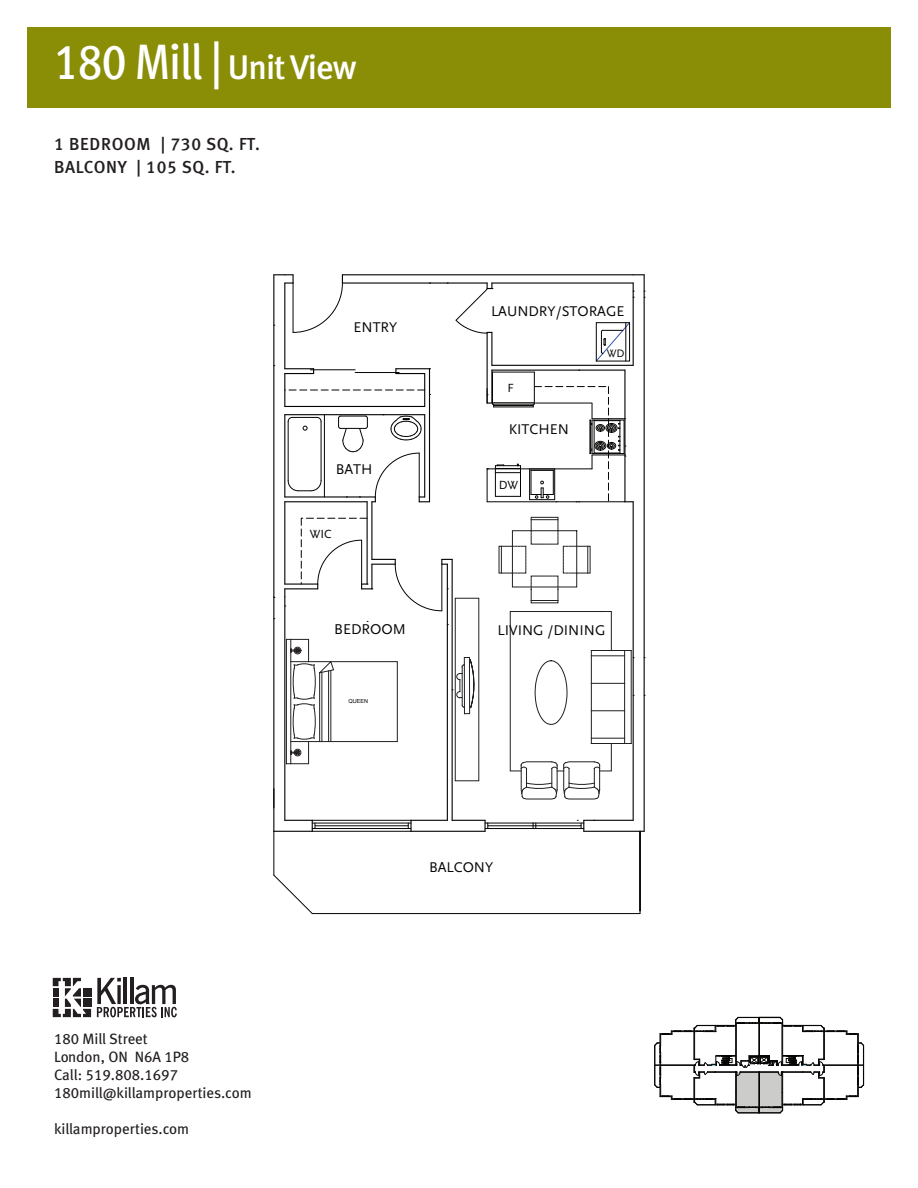
<style>
.page{position:relative;width:918px;height:1188px;background:#fff}
.page>*{position:absolute;margin:0;border:0;box-sizing:border-box;transform-origin:0 0}
.t1{font:49.8px "Meta Cond Medium LF";letter-spacing:-.02em;color:#fff}
.t2{font:17.4px/23.4px "Meta Medium LF";letter-spacing:.04em;color:#231f20}
.t3{font:15px/18px "Meta Book LF";color:#231f20}
.t4{font:14.85px "Scala Sans LF";color:#050604}
.t5{font:14.7px "Scala Sans LF";color:#050604}
.t6{font:12.3px "Scala Sans LF";color:#050604}
.t7{font:11.25px "Scala Sans LF";color:#050604}
.t8{font:5.55px "Arial";color:#050604}
.s1{font-family:"Meta Medium LF";font-size:34.2px}
</style>
<div class="page">
<div style="left:27px;top:27px;width:864px;height:81px;background:#8a8d06"></div>
<svg style="left:53px;top:978px;width:38px;height:39px"></svg>
<div style="left:83px;top:988px;width:8px;height:9px;background:#231f20"></div>
<svg style="left:97px;top:978px;width:80px;height:39px"></svg>
<hr style="left:644px;top:275px;width:1px;height:556px;background:#040503">
<hr style="left:284px;top:597px;width:1px;height:223px;background:#040503">
<hr style="left:273px;top:789px;width:1px;height:42px;background:#040503">
<hr style="left:633px;top:502px;width:1px;height:318px;background:#040503">
<hr style="left:633px;top:283px;width:1px;height:82px;background:#040503">
<hr style="left:274px;top:831px;width:38px;height:1px;background:#040503">
<hr style="left:584px;top:820px;width:49px;height:1px;background:#040503">
<hr style="left:584px;top:831px;width:60px;height:1px;background:#040503">
<hr style="left:411px;top:831px;width:74px;height:1px;background:#040503">
<hr style="left:452px;top:820px;width:33px;height:1px;background:#040503">
<hr style="left:411px;top:820px;width:36px;height:1px;background:#040503">
<hr style="left:273px;top:275px;width:1px;height:322px;background:#040503">
<hr style="left:284px;top:502px;width:1px;height:82px;background:#040503">
<hr style="left:284px;top:415px;width:1px;height:82px;background:#040503">
<hr style="left:284px;top:374px;width:1px;height:32px;background:#040503">
<hr style="left:284px;top:283px;width:1px;height:86px;background:#040503">
<hr style="left:273px;top:597px;width:1px;height:211px;background:#040503">
<hr style="left:342px;top:274px;width:291px;height:1px;background:#040503">
<hr style="left:492px;top:282px;width:141px;height:2px;background:#040503">
<hr style="left:342px;top:282px;width:145px;height:2px;background:#040503">
<hr style="left:447px;top:564px;width:1px;height:256px;background:#040503">
<hr style="left:452px;top:559px;width:1px;height:261px;background:#040503">
<hr style="left:367px;top:502px;width:1px;height:82px;background:#040503">
<hr style="left:285px;top:584px;width:33px;height:1px;background:#040503">
<hr style="left:285px;top:588px;width:33px;height:1px;background:#040503">
<hr style="left:285px;top:406px;width:140px;height:1px;background:#040503">
<hr style="left:285px;top:414px;width:140px;height:1px;background:#040503">
<hr style="left:285px;top:496px;width:90px;height:2px;background:#040503">
<hr style="left:285px;top:501px;width:82px;height:1px;background:#040503">
<hr style="left:371px;top:502px;width:1px;height:57px;background:#040503">
<svg style="left:285px;top:368px;width:29px;height:6px"></svg>
<hr style="left:429px;top:369px;width:1px;height:133px;background:#040503">
<hr style="left:624px;top:370px;width:2px;height:132px;background:#040503">
<hr style="left:492px;top:365px;width:141px;height:1px;background:#040503">
<hr style="left:492px;top:370px;width:133px;height:1px;background:#040503">
<hr style="left:491px;top:332px;width:1px;height:33px;background:#040503">
<hr style="left:491px;top:370px;width:1px;height:33px;background:#040503">
<svg style="left:395px;top:368px;width:36px;height:6px"></svg>
<hr style="left:487px;top:332px;width:1px;height:71px;background:#040503">
<hr style="left:424px;top:374px;width:1px;height:32px;background:#040503">
<hr style="left:533px;top:823px;width:51px;height:1px;background:#040503">
<hr style="left:536px;top:828px;width:45px;height:1px;background:#040503">
<hr style="left:488px;top:826px;width:93px;height:1px;background:#040503">
<svg style="left:533px;top:823px;width:4px;height:5px"></svg>
<svg style="left:484px;top:820px;width:5px;height:11px"></svg>
<hr style="left:488px;top:823px;width:45px;height:1px;background:#040503">
<hr style="left:485px;top:828px;width:51px;height:1px;background:#040503">
<svg style="left:577px;top:820px;width:7px;height:11px"></svg>
<svg style="left:274px;top:274px;width:69px;height:59px"></svg>
<hr style="left:293px;top:283px;width:1px;height:49px;background:#040503">
<hr style="left:355px;top:372px;width:44px;height:1px;background:#040503">
<hr style="left:310px;top:370px;width:45px;height:1px;background:#040503">
<svg style="left:456px;top:283px;width:37px;height:51px"></svg>
<hr style="left:321px;top:422px;width:1px;height:59px;background:#040503">
<hr style="left:288px;top:422px;width:1px;height:59px;background:#040503">
<hr style="left:324px;top:415px;width:1px;height:82px;background:#040503">
<svg style="left:288px;top:480px;width:33px;height:12px"></svg>
<svg style="left:288px;top:417px;width:33px;height:13px"></svg>
<svg style="left:338px;top:414px;width:91px;height:88px"></svg>
<svg style="left:285px;top:390px;width:146px;height:5px"></svg>
<svg style="left:301px;top:518px;width:151px;height:93px"></svg>
<hr style="left:312px;top:913px;width:328px;height:1px;background:#040503">
<hr style="left:274px;top:831px;width:1px;height:44px;background:#040503">
<svg style="left:273px;top:875px;width:40px;height:39px"></svg>
<hr style="left:640px;top:831px;width:1px;height:83px;background:#040503">
<hr style="left:312px;top:823px;width:99px;height:1px;background:#040503">
<hr style="left:312px;top:820px;width:99px;height:1px;background:#040503">
<hr style="left:312px;top:831px;width:99px;height:1px;background:#040503">
<hr style="left:315px;top:826px;width:93px;height:1px;background:#040503">
<hr style="left:312px;top:828px;width:99px;height:1px;background:#040503">
<svg style="left:285px;top:820px;width:31px;height:11px"></svg>
<svg style="left:408px;top:820px;width:4px;height:11px"></svg>
<hr style="left:487px;top:502px;width:138px;height:1px;background:#040503">
<hr style="left:487px;top:469px;width:1px;height:33px;background:#040503">
<hr style="left:487px;top:469px;width:105px;height:1px;background:#040503">
<hr style="left:493px;top:404px;width:41px;height:1px;background:#040503">
<hr style="left:493px;top:372px;width:41px;height:1px;background:#040503">
<hr style="left:493px;top:402px;width:41px;height:1px;background:#040503">
<hr style="left:494px;top:405px;width:39px;height:1px;background:#040503">
<hr style="left:494px;top:407px;width:39px;height:1px;background:#040503">
<hr style="left:534px;top:372px;width:1px;height:32px;background:#040503">
<hr style="left:492px;top:372px;width:1px;height:32px;background:#040503">
<svg style="left:487px;top:389px;width:7px;height:18px"></svg>
<hr style="left:529px;top:469px;width:1px;height:31px;background:#040503">
<svg style="left:495px;top:464px;width:26px;height:33px"></svg>
<svg style="left:530px;top:386px;width:103px;height:117px"></svg>
<div style="left:291px;top:661px;width:107px;height:81px;border:1px solid #231f20"></div>
<svg style="left:287px;top:639px;width:47px;height:125px"></svg>
<hr style="left:286px;top:639px;width:1px;height:125px;background:#231f20">
<div style="left:455px;top:598px;width:24px;height:183px;border:1px solid #231f20"></div>
<svg style="left:452px;top:659px;width:22px;height:50px"></svg>
<div style="left:464px;top:657px;width:6px;height:57px;border:1px solid #231f20"></div>
<hr style="left:591px;top:738px;width:34px;height:1px;background:#231f20">
<hr style="left:591px;top:743px;width:40px;height:1px;background:#231f20">
<hr style="left:591px;top:711px;width:34px;height:1px;background:#231f20">
<hr style="left:591px;top:683px;width:34px;height:1px;background:#231f20">
<hr style="left:591px;top:650px;width:40px;height:1px;background:#231f20">
<hr style="left:591px;top:656px;width:34px;height:1px;background:#231f20">
<hr style="left:624px;top:651px;width:1px;height:93px;background:#231f20">
<hr style="left:631px;top:651px;width:1px;height:93px;background:#231f20">
<svg style="left:510px;top:611px;width:102px;height:188px"></svg>
<svg style="left:533px;top:600px;width:23px;height:1px"></svg>
<svg style="left:533px;top:519px;width:23px;height:1px"></svg>
<div style="left:531px;top:517px;width:27px;height:14px;border:1px solid #231f20"></div>
<svg style="left:499px;top:531px;width:92px;height:58px"></svg>
<svg style="left:596px;top:322px;width:34px;height:40px"></svg>
<svg style="left:654px;top:1017px;width:210px;height:97px"></svg>
<h1 class="t1" style="left:54px;top:33px;width:304px">180 Mill | <span class="s1">Unit View</span></h1>
<p class="t2" style="left:54px;top:132px;width:207px">1 BEDROOM | 730 SQ. FT.<br>BALCONY | 105 SQ. FT.</p>
<p class="t5" style="left:354px;top:319px;width:45px">ENTRY</p>
<p class="t5" style="left:336px;top:461px;width:38px">BATH</p>
<p class="t6" style="left:310px;top:527px;width:23px">WIC</p>
<p class="t5" style="left:491px;top:303px;width:135px">LAUNDRY/STORAGE</p>
<p class="t6" style="left:508px;top:381px;width:8px">F</p>
<p class="t5" style="left:509px;top:422px;width:62px">KITCHEN</p>
<p class="t6" style="left:499px;top:479px;width:21px">DW</p>
<p class="t7" style="left:607px;top:347px;width:19px">WD</p>
<p class="t4" style="left:334px;top:621px;width:73px">BEDROOM</p>
<p class="t5" style="left:497px;top:622px;width:110px">LIVING /DINING</p>
<p class="t8" style="left:349px;top:698px;width:21px">QUEEN</p>
<p class="t5" style="left:429px;top:859px;width:66px">BALCONY</p>
<p class="t3" style="left:54px;top:1030px;width:199px">180 Mill Street<br>London, ON N6A 1P8<br>Call: 519.808.1697<br>180mill@killamproperties.com</p>
<p class="t3" style="left:54px;top:1120px;width:137px">killamproperties.com</p>
</div>
